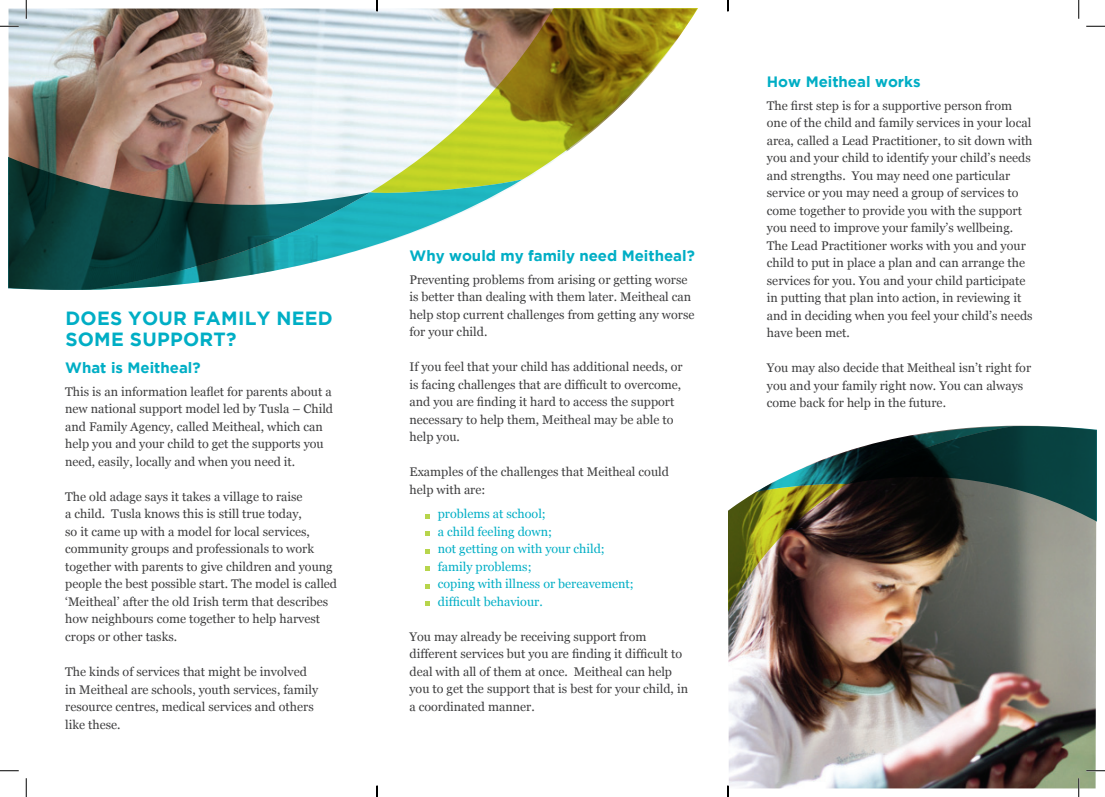
<style>
.page{position:relative;width:1105px;height:797px;background:#fff}
.page>*{position:absolute;margin:0;border:0;box-sizing:border-box;transform-origin:0 0}
.t1{font:700 19px "Gotham";letter-spacing:.015em;color:#00aec5}
.t2{font:700 15px "Gotham";color:#00aec5}
.t3{font:12.5px/17.5px "Georgia";color:#3e3e3f}
.t4{font:12.5px/17.5px "Georgia";color:#00aec5}
</style>
<div class="page">
<img style="left:728px;top:492px;width:119px;height:296px">
<svg style="left:756px;top:451px;width:91px;height:41px"></svg>
<img style="left:847px;top:426px;width:249px;height:362px">
<svg style="left:370px;top:9px;width:359px;height:170px"></svg>
<svg style="left:370px;top:179px;width:153px;height:68px"></svg>
<img style="left:9px;top:9px;width:361px;height:281px">
<svg style="left:425px;top:514px;width:5px;height:4px"></svg>
<svg style="left:425px;top:531px;width:5px;height:5px"></svg>
<svg style="left:425px;top:549px;width:5px;height:4px"></svg>
<svg style="left:425px;top:566px;width:5px;height:5px"></svg>
<svg style="left:425px;top:584px;width:5px;height:4px"></svg>
<svg style="left:425px;top:601px;width:5px;height:5px"></svg>
<svg style="left:0;top:25px;width:19px;height:2px"></svg>
<svg style="left:1086px;top:25px;width:19px;height:2px"></svg>
<svg style="left:0;top:770px;width:19px;height:1px"></svg>
<svg style="left:1086px;top:770px;width:19px;height:1px"></svg>
<svg style="left:25px;top:0;width:2px;height:19px"></svg>
<svg style="left:25px;top:778px;width:2px;height:19px"></svg>
<svg style="left:1078px;top:0;width:1px;height:19px"></svg>
<svg style="left:1078px;top:778px;width:1px;height:19px"></svg>
<svg style="left:376px;top:0;width:2px;height:11px"></svg>
<svg style="left:376px;top:785px;width:2px;height:12px"></svg>
<svg style="left:727px;top:0;width:2px;height:11px"></svg>
<svg style="left:727px;top:785px;width:2px;height:12px"></svg>
<h1 class="t1" style="left:65px;top:307px;width:30px">Does</h1>
<h1 class="t1" style="left:128px;top:307px;width:30px">your</h1>
<h1 class="t1" style="left:193px;top:307px;width:98px">family need</h1>
<h1 class="t1" style="left:65px;top:328px;width:80px">somesupport</h1>
<h1 class="t1" style="left:226px;top:328px;width:12px">?</h1>
<p class="t2" style="left:65px;top:359px;width:137px">What is Meitheal?</p>
<p class="t3" style="left:65px;top:383px;width:269px">This is an information leaflet for parents about a new national support model led by Tusla – Child and Family Agency, called Meitheal, which can help you and your child to get the supports you need, easily, locally and when you need it.</p>
<p class="t3" style="left:65px;top:488px;width:273px">The old adage says it takes a village to raise<br>a child. Tusla knows this is still true today,<br>so it came up with a model for local services, community groups and professionals to work together with parents to give children and young people the best possible start. The model is called ‘Meitheal’ after the old Irish term that describes how neighbours come together to help harvest crops or other tasks.</p>
<p class="t3" style="left:65px;top:663px;width:254px">The kinds of services that might be involved in Meitheal are schools, youth services, family resource centres, medical services and others like these.</p>
<p class="t2" style="left:409px;top:247px;width:287px">Why would my family need Meitheal?</p>
<p class="t3" style="left:409px;top:270px;width:286px">Preventing problems from arising or getting worse is better than dealing with them later. Meitheal can help stop current challenges from getting any worse for your child.</p>
<p class="t3" style="left:409px;top:358px;width:275px">If you feel that your child has additional needs, or is facing challenges that are difficult to overcome, and you are finding it hard to access the support necessary to help them, Meitheal may be able to help you.</p>
<p class="t3" style="left:409px;top:463px;width:261px">Examples of the challenges that Meitheal could help with are:</p>
<p class="t4" style="left:438px;top:505px;width:197px">problems at school;<br>a child feeling down;<br>not getting on with your child; family problems;<br>coping with illness or bereavement; difficult behaviour.</p>
<p class="t3" style="left:409px;top:628px;width:280px">You may already be receiving support from different services but you are finding it difficult to deal with all of them at once. Meitheal can help you to get the support that is best for your child, in a coordinated manner.</p>
<p class="t2" style="left:767px;top:73px;width:155px">How Meitheal works</p>
<p class="t3" style="left:767px;top:97px;width:267px">The first step is for a supportive person from one of the child and family services in your local area, called a Lead Practitioner, to sit down with you and your child to identify your child’s needs and strengths. You may need one particular service or you may need a group of services to come together to provide you with the support you need to improve your family’s wellbeing.<br>The Lead Practitioner works with you and your child to put in place a plan and can arrange the services for you. You and your child participate in putting that plan into action, in reviewing it and in deciding when you feel your child’s needs have been met.</p>
<p class="t3" style="left:767px;top:359px;width:266px">You may also decide that Meitheal isn’t right for you and your family right now. You can always come back for help in the future.</p>
</div>
